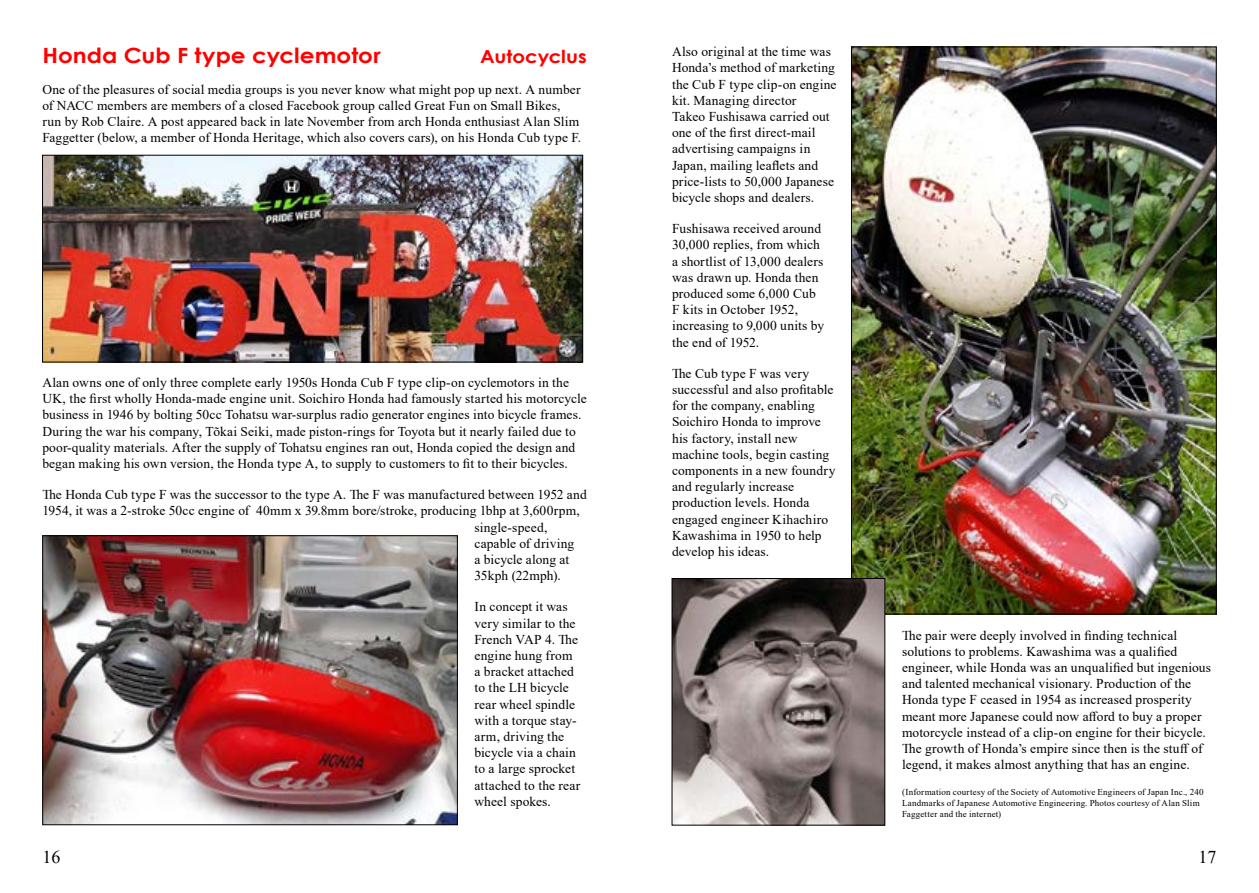
<style>
.page{position:relative;width:1259px;height:893px;background:#fff}
.page>*{position:absolute;margin:0;border:0;box-sizing:border-box;transform-origin:0 0}
.t1{font:700 21px "Century Gothic";color:#f00;scale:1.1 1}
.t2{font:700 18px "Century Gothic";color:#f00;scale:1.1 1}
.t3{font:18px "Times New Roman";color:#000}
.t4{font:13.5px/16.2px "Times New Roman";letter-spacing:.01em;color:#000}
.t5{font:9px/10.8px "Times New Roman";letter-spacing:.02em;color:#000}
</style>
<div class="page">
<img style="left:44px;top:157px;width:537px;height:203px">
<div style="left:42px;top:155px;width:541px;height:207px;border:1px solid #000"></div>
<img style="left:45px;top:537px;width:410px;height:286px">
<div style="left:43px;top:535px;width:414px;height:290px;border:1px solid #000"></div>
<img style="left:853px;top:49px;width:361px;height:563px">
<img style="left:674px;top:580px;width:209px;height:243px">
<div style="left:672px;top:578px;width:213px;height:247px;border:1px solid #000"></div>
<h1 class="t1" style="left:42px;top:39px;width:309px">Honda Cub F type cyclemotor</h1>
<h2 class="t2" style="left:480px;top:42px;width:98px">Autocyclus</h2>
<p class="t4" style="left:42px;top:81px;width:540px">One of the pleasures of social media groups is you never know what might pop up next. A number of NACC members are members of a closed Facebook group called Great Fun on Small Bikes, run by Rob Claire. A post appeared back in late November from arch Honda enthusiast Alan Slim Faggetter (below, a member of Honda Heritage, which also covers cars), on his Honda Cub type F.</p>
<p class="t4" style="left:42px;top:374px;width:546px">Alan owns one of only three complete early 1950s Honda Cub F type clip-on cyclemotors in the UK, the first wholly Honda-made engine unit. Soichiro Honda had famously started his motorcycle business in 1946 by bolting 50cc Tohatsu war-surplus radio generator engines into bicycle frames.<br>During the war his company, Tõkai Seiki, made piston-rings for Toyota but it nearly failed due to poor-quality materials. After the supply of Tohatsu engines ran out, Honda copied the design and began making his own version, the Honda type A, to supply to customers to fit to their bicycles.</p>
<p class="t4" style="left:42px;top:486px;width:546px">The Honda Cub type F was the successor to the type A. The F was manufactured between 1952 and</p>
<p class="t4" style="left:42px;top:502px;width:539px">1954, it was a 2-stroke 50cc engine of 40mm x 39.8mm bore/stroke, producing 1bhp at 3,600rpm,</p>
<p class="t4" style="left:474px;top:518px;width:74px">single-speed,</p>
<p class="t4" style="left:474px;top:535px;width:101px">capable of driving</p>
<p class="t4" style="left:474px;top:551px;width:96px">a bicycle along at</p>
<p class="t4" style="left:474px;top:567px;width:88px">35kph (22mph).</p>
<p class="t4" style="left:474px;top:598px;width:107px">In concept it was very similar to the<br>French VAP 4. The engine hung from a bracket attached to the LH bicycle rear wheel spindle with a torque stay&shy;arm, driving the bicycle via a chain to a large sprocket attached to the rear wheel spokes.</p>
<p class="t4" style="left:672px;top:43px;width:166px">Also original at the time was<br>Honda’s method of marketing the Cub F type clip-on engine kit. Managing director<br>Takeo Fushisawa carried out one of the first direct-mail advertising campaigns in<br>Japan, mailing leaflets and price-lists to 50,000 Japanese bicycle shops and dealers.</p>
<p class="t4" style="left:672px;top:220px;width:154px">Fushisawa received around<br>30,000 replies, from which a shortlist of 13,000 dealers was drawn up. Honda then produced some 6,000 Cub<br>F kits in October 1952, increasing to 9,000 units by the end of 1952.</p>
<p class="t4" style="left:672px;top:365px;width:165px">The Cub type F was very successful and also profitable for the company, enabling<br>Soichiro Honda to improve his factory, install new machine tools, begin casting components in a new foundry and regularly increase production levels. Honda engaged engineer Kihachiro<br>Kawashima in 1950 to help develop his ideas.</p>
<p class="t4" style="left:902px;top:627px;width:310px">The pair were deeply involved in finding technical solutions to problems. Kawashima was a qualified engineer, while Honda was an unqualified but ingenious and talented mechanical visionary. Production of the Honda type F ceased in 1954 as increased prosperity meant more Japanese could now afford to buy a proper motorcycle instead of a clip-on engine for their bicycle.<br>The growth of Honda’s empire since then is the stuff of legend, it makes almost anything that has an engine.</p>
<p class="t5" style="left:902px;top:786px;width:303px">(Information courtesy of the Society of Automotive Engineers of Japan Inc., 240<br>Landmarks of Japanese Automotive Engineering. Photos courtesy of Alan Slim<br>Faggetter and the internet)</p>
<h2 class="t3" style="left:43px;top:844px;width:19px">16</h2>
<h2 class="t3" style="left:1198px;top:844px;width:19px">17</h2>
</div>
